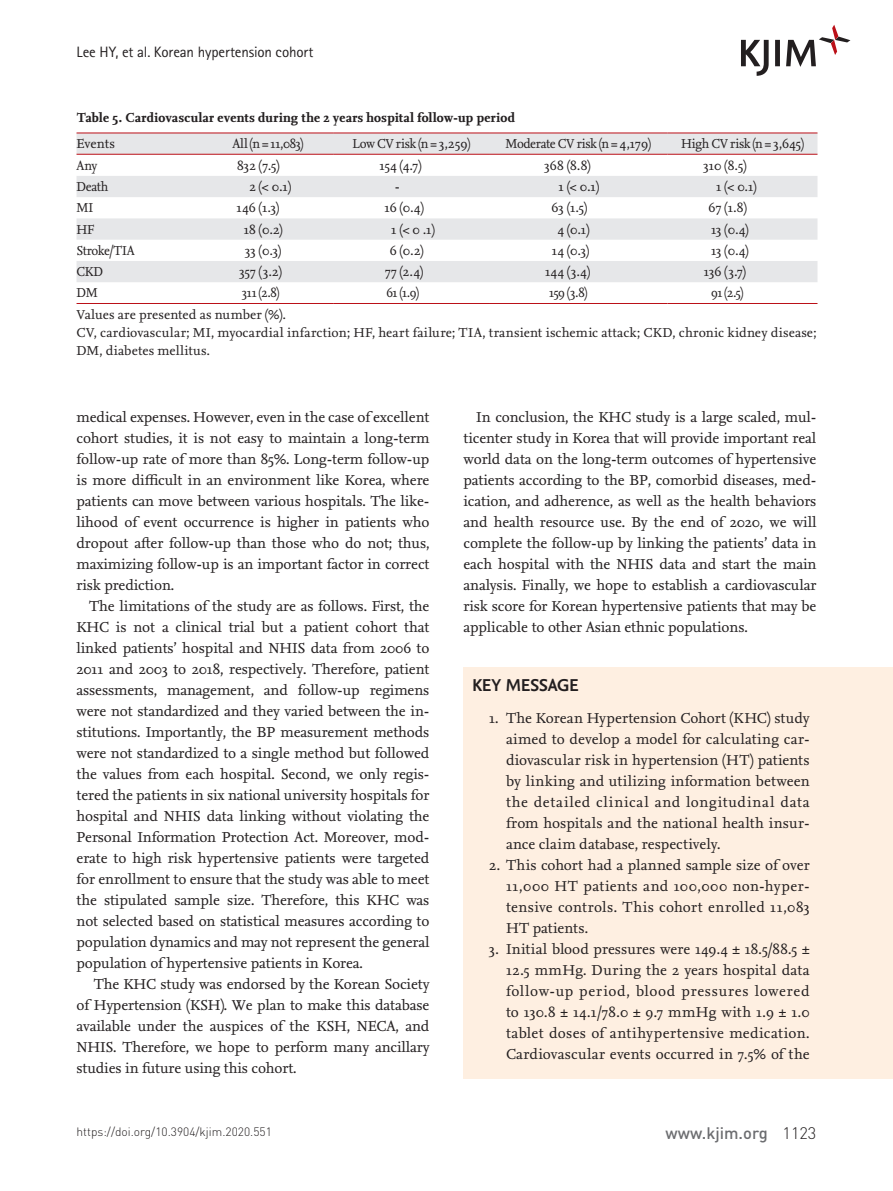
<style>
.page{position:relative;width:893px;height:1191px;background:#fff}
.page>*{position:absolute;margin:0;border:0;box-sizing:border-box;transform-origin:0 0}
.키메세지제목{font:700 18px "Nexus Sans";letter-spacing:-.02em;color:#231f20}
.t1{font:500 16.5px "DIN Pro";color:#6c6d70}
.t2{font:300 16.5px "DIN Pro";color:#231f20}
.들였쓰기_본문{font:15px/21px "Nexus Serif";letter-spacing:-.01em;color:#231f20;text-align:justify}
.t3{font:15px "Rotis Sans Serif Std";letter-spacing:-.01em;color:#231f20}
.테이블{font:13.5px/18px "Nexus Serif";color:#231f20}
.테이블-2{font:13.5px "Nexus Serif";color:#231f20;scale:.95 1}
.테이블제목{font:700 13.5px "Nexus Serif";letter-spacing:.005em;color:#231f20}
.테이블-3{font:13.5px "Nexus Serif";letter-spacing:-.03em;color:#231f20;scale:.95 1}
.테이블-4{font:13.5px "Nexus Serif";letter-spacing:-.035em;color:#231f20;scale:.95 1}
.t4{font:300 12px "DIN Pro";color:#231f20}
</style>
<div class="page">
<svg style="left:741px;top:25px;width:109px;height:51px"></svg>
<div style="left:77px;top:134px;width:740px;height:20px;background:#e6e7e9"></div>
<svg style="left:77px;top:176px;width:740px;height:106px;fill:#e6e7e9"></svg>
<hr style="left:77px;top:133px;width:125px;height:1px;background:#bb1018">
<hr style="left:202px;top:133px;width:132px;height:1px;background:#bb1018">
<hr style="left:334px;top:133px;width:155px;height:1px;background:#bb1018">
<hr style="left:489px;top:133px;width:179px;height:1px;background:#bb1018">
<hr style="left:668px;top:133px;width:149px;height:1px;background:#bb1018">
<hr style="left:77px;top:154px;width:125px;height:1px;background:#bb1018">
<hr style="left:202px;top:154px;width:132px;height:1px;background:#bb1018">
<hr style="left:334px;top:154px;width:155px;height:1px;background:#bb1018">
<hr style="left:489px;top:154px;width:179px;height:1px;background:#bb1018">
<hr style="left:668px;top:154px;width:149px;height:1px;background:#bb1018">
<hr style="left:77px;top:303px;width:125px;height:1px;background:#bb1018">
<hr style="left:202px;top:303px;width:132px;height:1px;background:#bb1018">
<hr style="left:334px;top:303px;width:155px;height:1px;background:#bb1018">
<hr style="left:489px;top:303px;width:179px;height:1px;background:#bb1018">
<hr style="left:668px;top:303px;width:149px;height:1px;background:#bb1018">
<div style="left:463px;top:668px;width:430px;height:411px;background:#feefe1"></div>
<p class="t3" style="left:77px;top:43px;width:239px">Lee HY, et al. Korean hypertension cohort</p>
<p class="테이블제목" style="left:77px;top:109px;width:440px">Table 5. Cardiovascular events during the 2 years hospital follow-up period</p>
<p class="테이블" style="left:77px;top:134px;width:40px">Events</p>
<p class="테이블-2" style="left:232px;top:135px;width:76px">All (n = 11,083)</p>
<p class="테이블-2" style="left:352px;top:135px;width:126px">Low CV risk (n = 3,259)</p>
<p class="테이블-3" style="left:506px;top:135px;width:155px">Moderate CV risk (n = 4,179)</p>
<p class="테이블-2" style="left:681px;top:135px;width:131px">High CV risk (n = 3,645)</p>
<p class="테이블-2" style="left:77px;top:157px;width:23px">Any</p>
<p class="테이블" style="left:237px;top:156px;width:44px">832 (7.5)</p>
<p class="테이블" style="left:380px;top:156px;width:43px">154 (4.7)</p>
<p class="테이블" style="left:544px;top:156px;width:48px">368 (8.8)</p>
<p class="테이블" style="left:703px;top:156px;width:45px">310 (8.5)</p>
<p class="테이블-2" style="left:77px;top:178px;width:35px">Death</p>
<p class="테이블" style="left:249px;top:177px;width:43px">2 (&lt; 0.1)</p>
<p class="테이블" style="left:395px;top:177px;width:7px">-</p>
<p class="테이블" style="left:558px;top:177px;width:42px">1 (&lt; 0.1)</p>
<p class="테이블" style="left:716px;top:177px;width:42px">1 (&lt; 0.1)</p>
<p class="테이블-2" style="left:77px;top:199px;width:19px">MI</p>
<p class="테이블" style="left:237px;top:199px;width:44px">146 (1.3)</p>
<p class="테이블" style="left:384px;top:199px;width:41px">16 (0.4)</p>
<p class="테이블" style="left:551px;top:199px;width:37px">63 (1.5)</p>
<p class="테이블" style="left:709px;top:199px;width:40px">67 (1.8)</p>
<p class="테이블-2" style="left:77px;top:220px;width:20px">HF</p>
<p class="테이블" style="left:244px;top:220px;width:40px">18 (0.2)</p>
<p class="테이블" style="left:391px;top:220px;width:45px">1 (&lt; 0 .1)</p>
<p class="테이블" style="left:558px;top:220px;width:33px">4 (0.1)</p>
<p class="테이블" style="left:711px;top:220px;width:39px">13 (0.4)</p>
<p class="테이블-4" style="left:77px;top:242px;width:63px">Stroke/TIA</p>
<p class="테이블" style="left:245px;top:241px;width:37px">33 (0.3)</p>
<p class="테이블" style="left:390px;top:241px;width:35px">6 (0.2)</p>
<p class="테이블" style="left:552px;top:241px;width:39px">14 (0.3)</p>
<p class="테이블" style="left:711px;top:241px;width:39px">13 (0.4)</p>
<p class="테이블-2" style="left:77px;top:263px;width:30px">CKD</p>
<p class="테이블" style="left:239px;top:262px;width:44px">357 (3.2)</p>
<p class="테이블" style="left:385px;top:262px;width:40px">77 (2.4)</p>
<p class="테이블" style="left:545px;top:262px;width:47px">144 (3.4)</p>
<p class="테이블" style="left:704px;top:262px;width:44px">136 (3.7)</p>
<p class="테이블-2" style="left:77px;top:284px;width:24px">DM</p>
<p class="테이블-2" style="left:242px;top:284px;width:41px">311 (2.8)</p>
<p class="테이블-2" style="left:386px;top:284px;width:36px">61 (1.9)</p>
<p class="테이블-2" style="left:549px;top:284px;width:42px">159 (3.8)</p>
<p class="테이블-2" style="left:711px;top:284px;width:35px">91 (2.5)</p>
<p class="테이블" style="left:77px;top:306px;width:211px">Values are presented as number (%).</p>
<p class="테이블" style="left:77px;top:324px;width:741px">CV, cardiovascular; MI, myocardial infarction; HF, heart failure; TIA, transient ischemic attack; CKD, chronic kidney disease;<br>DM, diabetes mellitus.</p>
<p class="들였쓰기_본문" style="left:77px;top:406px;width:354px">medical expenses. However, even in the case of excellent cohort studies, it is not easy to maintain a long-term follow-up rate of more than 85%. Long-term follow-up is more difficult in an environment like Korea, where patients can move between various hospitals. The like&shy;lihood of event occurrence is higher in patients who dropout after follow-up than those who do not; thus, maximizing follow-up is an important factor in correct risk prediction.</p>
<p class="들였쓰기_본문" style="left:77px;top:595px;width:354px;text-indent:13px">The limitations of the study are as follows. First, the KHC is not a clinical trial but a patient cohort that linked patients’ hospital and NHIS data from 2006 to 2011 and 2003 to 2018, respectively. Therefore, patient assessments, management, and follow-up regimens were not standardized and they varied between the in&shy;stitutions. Importantly, the BP measurement methods were not standardized to a single method but followed the values from each hospital. Second, we only regis&shy;tered the patients in six national university hospitals for hospital and NHIS data linking without violating the Personal Information Protection Act. Moreover, mod&shy;erate to high risk hypertensive patients were targeted for enrollment to ensure that the study was able to meet the stipulated sample size. Therefore, this KHC was not selected based on statistical measures according to population dynamics and may not represent the general population of hypertensive patients in Korea.</p>
<p class="들였쓰기_본문" style="left:77px;top:973px;width:354px;text-indent:17px">The KHC study was endorsed by the Korean Society of Hypertension (KSH). We plan to make this database available under the auspices of the KSH, NECA, and NHIS. Therefore, we hope to perform many ancillary studies in future using this cohort.</p>
<p class="들였쓰기_본문" style="left:463px;top:406px;width:354px;text-indent:13px">In conclusion, the KHC study is a large scaled, mul&shy;ticenter study in Korea that will provide important real world data on the long-term outcomes of hypertensive patients according to the BP, comorbid diseases, med&shy;ication, and adherence, as well as the health behaviors and health resource use. By the end of 2020, we will complete the follow-up by linking the patients’ data in each hospital with the NHIS data and start the main analysis. Finally, we hope to establish a cardiovascular risk score for Korean hypertensive patients that may be applicable to other Asian ethnic populations.</p>
<p class="키메세지제목" style="left:472px;top:674px;width:108px">KEY MESSAGE</p>
<p class="들였쓰기_본문" style="left:506px;top:707px;width:305px;text-indent:-17px">1. The Korean Hypertension Cohort (KHC) study aimed to develop a model for calculating car&shy;diovascular risk in hypertension (HT) patients by linking and utilizing information between the detailed clinical and longitudinal data from hospitals and the national health insur&shy;ance claim database, respectively.</p>
<p class="들였쓰기_본문" style="left:506px;top:854px;width:305px;text-indent:-17px">2. This cohort had a planned sample size of over 11,000 HT patients and 100,000 non-hyper&shy;tensive controls. This cohort enrolled 11,083<br>HT patients.</p>
<p class="들였쓰기_본문" style="left:506px;top:938px;width:305px;text-indent:-17px">3. Initial blood pressures were 149.4 ± 18.5/88.5 ± 12.5 mmHg. During the 2 years hospital data follow-up period, blood pressures lowered to 130.8 ± 14.1/78.0 ± 9.7 mmHg with 1.9 ± 1.0 tablet doses of antihypertensive medication.<br>Cardiovascular events occurred in 7.5% of the</p>
<p class="t4" style="left:77px;top:1123px;width:197px">https://doi.org/10.3904/kjim.2020.551</p>
<p class="t1" style="left:666px;top:1121px;width:104px">www.kjim.org</p>
<p class="t2" style="left:782px;top:1121px;width:35px">1123</p>
</div>
